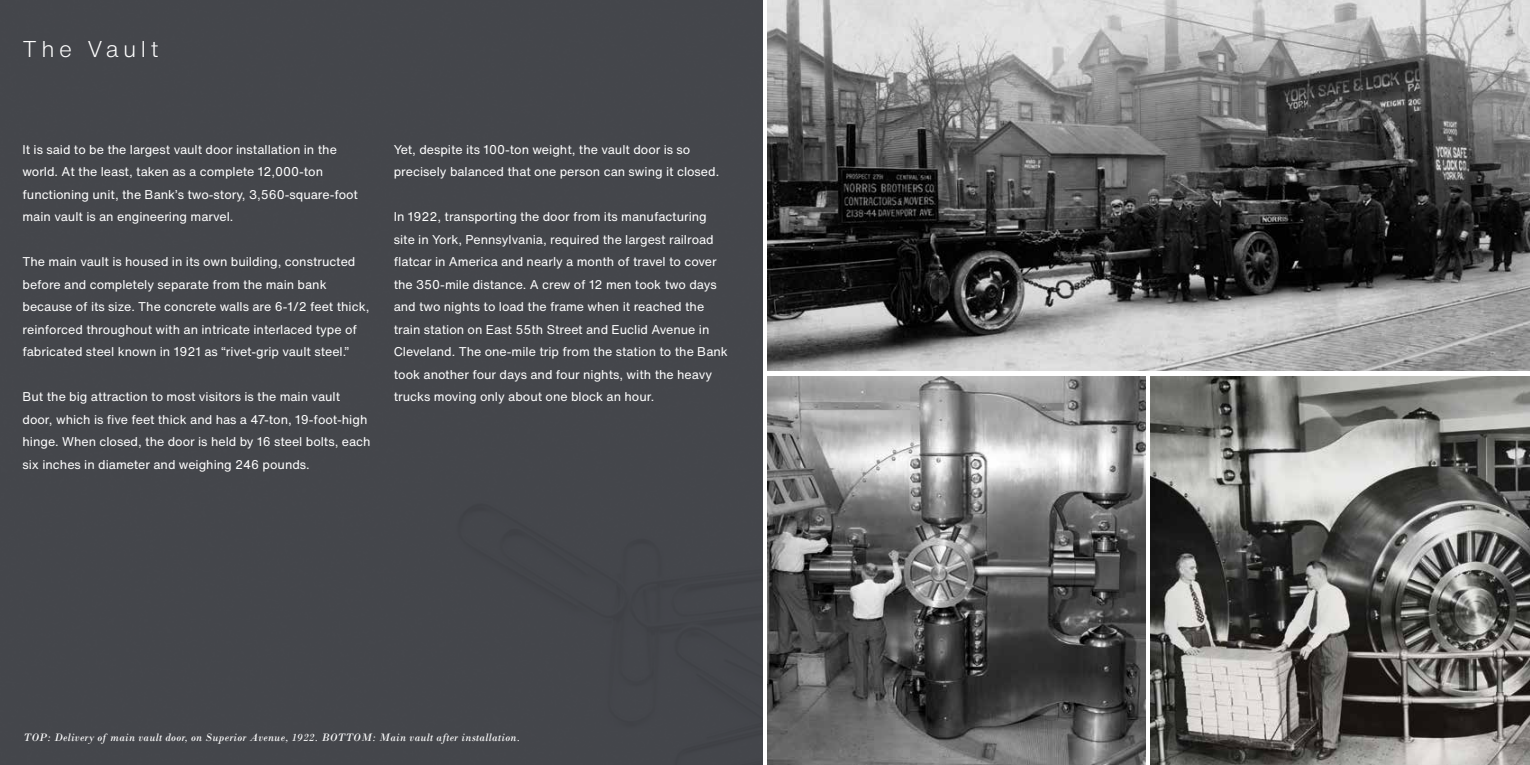
<style>
.page{position:relative;width:1530px;height:765px;background:#fff}
.page>*{position:absolute;margin:0;border:0;box-sizing:border-box;transform-origin:0 0}
.t1{font:300 22.5px "Helvetica Now Text";letter-spacing:.2em;color:#fff}
.t2{font:12.5px/22.5px "Helvetica Now Text";color:#fff}
.t3{font:italic 11.25px "Bodoni";letter-spacing:.025em;color:#fff}
</style>
<div class="page">
<div style="left:0;top:0;width:762px;height:765px;background:#44464b"></div>
<img style="left:768px;top:376px;width:377px;height:389px">
<img style="left:1150px;top:376px;width:380px;height:389px">
<img style="left:768px;top:0;width:762px;height:371px">
<h1 class="t1" style="left:22px;top:32px;width:137px">The Vault</h1>
<p class="t2" style="left:22px;top:138px;width:337px">It is said to be the largest vault door installation in the world. At the least, taken as a complete 12,000-ton functioning unit, the Bank’s two-story, 3,560-square-foot main vault is an engineering marvel.</p>
<p class="t2" style="left:22px;top:250px;width:348px">The main vault is housed in its own building, constructed before and completely separate from the main bank because of its size. The concrete walls are 6-1/2 feet thick, reinforced throughout with an intricate interlaced type of fabricated steel known in 1921 as “rivet-grip vault steel.”</p>
<p class="t2" style="left:22px;top:385px;width:350px">But the big attraction to most visitors is the main vault door, which is five feet thick and has a 47-ton, 19-foot-high hinge. When closed, the door is held by 16 steel bolts, each six inches in diameter and weighing 246 pounds.</p>
<p class="t2" style="left:394px;top:138px;width:327px">Yet, despite its 100-ton weight, the vault door is so precisely balanced that one person can swing it closed.</p>
<p class="t2" style="left:394px;top:205px;width:336px">In 1922, transporting the door from its manufacturing site in York, Pennsylvania, required the largest railroad flatcar in America and nearly a month of travel to cover the 350-mile distance. A crew of 12 men took two days and two nights to load the frame when it reached the train station on East 55th Street and Euclid Avenue in Cleveland. The one-mile trip from the station to the Bank took another four days and four nights, with the heavy trucks moving only about one block an hour.</p>
<p class="t3" style="left:24px;top:731px;width:498px">TOP: Delivery of main vault door, on Superior Avenue, 1922. BOTTOM: Main vault after installation.</p>
</div>
